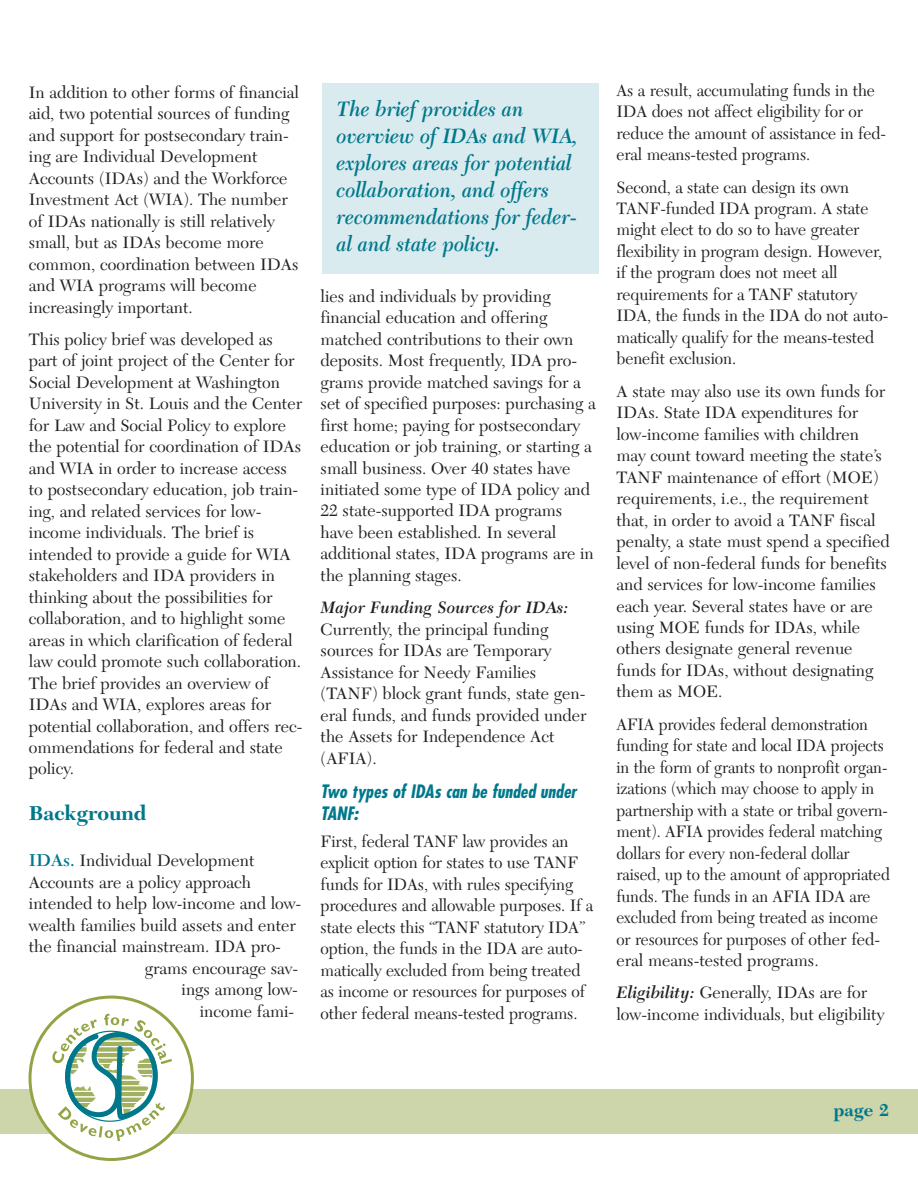
<style>
.page{position:relative;width:918px;height:1188px;background:#fff}
.page>*{position:absolute;margin:0;border:0;box-sizing:border-box;transform-origin:0 0}
.t1{font:italic 600 21.75px/26.8px "New Caledonia";letter-spacing:-.01em;color:#00788b;scale:.95 1}
.t2{font:700 21px "New Caledonia";color:#00788b}
.t3{font:italic 700 condensed 18px/22.8px "Futura";color:#00788b}
.t4{font:700 18px "New Caledonia";color:#00788b}
.t5{font:17.25px/21.5px "New Caledonia";color:#231f20}
.t6{font:17.25px/21.5px "New Caledonia";color:#231f20;scale:.95 1}
.t7{font:italic 600 17.25px "New Caledonia";color:#231f20}
.s1{font-weight:600;font-size:18px;color:#00788b}
.s2{font-weight:600;font-style:italic}
</style>
<div class="page">
<div style="left:0;top:1089px;width:918px;height:45px;background:#cdd5aa"></div>
<svg style="left:28px;top:996px;width:166px;height:165px"></svg>
<div style="left:322px;top:83px;width:277px;height:191px;background:#daebef"></div>
<p class="t5" style="left:29px;top:83px;width:272px">In addition to other forms of financial aid, two potential sources of funding and support for postsecondary train&shy;ing are Individual Development Accounts (IDAs) and the Workforce Investment Act (WIA). The number of IDAs nationally is still relatively small, but as IDAs become more common, coordination between IDAs and WIA programs will become increasingly important.</p>
<p class="t5" style="left:29px;top:330px;width:275px">This policy brief was developed as part of joint project of the Center for Social Development at Washington University in St. Louis and the Center for Law and Social Policy to explore the potential for coordination of IDAs and WIA in order to increase access to postsecondary education, job train&shy;ing, and related services for low&shy;income individuals. The brief is intended to provide a guide for WIA stakeholders and IDA providers in thinking about the possibilities for collaboration, and to highlight some areas in which clarification of federal law could promote such collaboration.<br>The brief provides an overview of IDAs and WIA, explores areas for potential collaboration, and offers rec&shy;ommendations for federal and state policy.</p>
<p class="t2" style="left:29px;top:805px;width:119px">Background</p>
<p class="t5" style="left:29px;top:851px;width:227px"><span class="s1">IDAs.</span> Individual Development</p>
<p class="t5" style="left:29px;top:873px;width:224px">Accounts are a policy approach</p>
<p class="t5" style="left:29px;top:895px;width:274px">intended to help low-income and low-</p>
<p class="t5" style="left:29px;top:916px;width:269px">wealth families build assets and enter</p>
<p class="t5" style="left:29px;top:938px;width:254px">the financial mainstream. IDA pro-</p>
<p class="t5" style="left:145px;top:959px;width:155px">grams encourage sav-</p>
<p class="t5" style="left:182px;top:980px;width:118px">ings among low-</p>
<p class="t5" style="left:200px;top:1002px;width:96px">income fami-</p>
<p class="t1" style="left:337px;top:98px;width:255px">The brief provides an overview of IDAs and WIA, explores areas for potential collaboration, and offers recommendations for feder&shy;al and state policy.</p>
<p class="t5" style="left:321px;top:287px;width:277px">lies and individuals by providing financial education and offering matched contributions to their own deposits. Most frequently, IDA pro&shy;grams provide matched savings for a set of specified purposes: purchasing a first home; paying for postsecondary education or job training, or starting a small business. Over 40 states have initiated some type of IDA policy and 22 state-supported IDA programs have been established. In several additional states, IDA programs are in the planning stages.</p>
<p class="t7" style="left:321px;top:600px;width:249px">Major Funding Sources for IDAs:</p>
<p class="t5" style="left:321px;top:620px;width:267px">Currently, the principal funding sources for IDAs are Temporary<br>Assistance for Needy Families (TANF) block grant funds, state gen&shy;eral funds, and funds provided under the Assets for Independence Act (AFIA).</p>
<p class="t3" style="left:321px;top:781px;width:257px">Two types of IDAs can be funded under<br>TANF:</p>
<p class="t5" style="left:321px;top:832px;width:274px">First, federal TANF law provides an explicit option for states to use TANF funds for IDAs, with rules specifying procedures and allowable purposes. If a state elects this “TANF statutory IDA” option, the funds in the IDA are auto&shy;matically excluded from being treated as income or resources for purposes of other federal means-tested programs.</p>
<p class="t5" style="left:616px;top:81px;width:271px">As a result, accumulating funds in the IDA does not affect eligibility for or reduce the amount of assistance in fed&shy;eral means-tested programs.</p>
<p class="t5" style="left:616px;top:178px;width:273px">Second, a state can design its own TANF-funded IDA program. A state might elect to do so to have greater flexibility in program design. However, if the program does not meet all requirements for a TANF statutory IDA, the funds in the IDA do not auto&shy;matically qualify for the means-tested benefit exclusion.</p>
<p class="t5" style="left:616px;top:382px;width:275px">A state may also use its own funds for IDAs. State IDA expenditures for low-income families with children may count toward meeting the state’s TANF maintenance of effort (MOE) requirements, i.e., the requirement that, in order to avoid a TANF fiscal penalty, a state must spend a specified level of non-federal funds for benefits and services for low-income families each year. Several states have or are using MOE funds for IDAs, while others designate general revenue funds for IDAs, without designating them as MOE.</p>
<p class="t6" style="left:616px;top:715px;width:289px">AFIA provides federal demonstration funding for state and local IDA projects in the form of grants to nonprofit organ&shy;izations (which may choose to apply in partnership with a state or tribal govern&shy;ment). AFIA provides federal matching dollars for every non-federal dollar raised, up to the amount of appropriated funds. The funds in an AFIA IDA are excluded from being treated as income or resources for purposes of other fed&shy;eral means-tested programs.</p>
<p class="t5" style="left:616px;top:984px;width:269px"><span class="s2">Eligibility:</span> Generally, IDAs are for low-income individuals, but eligibility</p>
<p class="t4" style="left:834px;top:1102px;width:57px">page 2</p>
</div>
